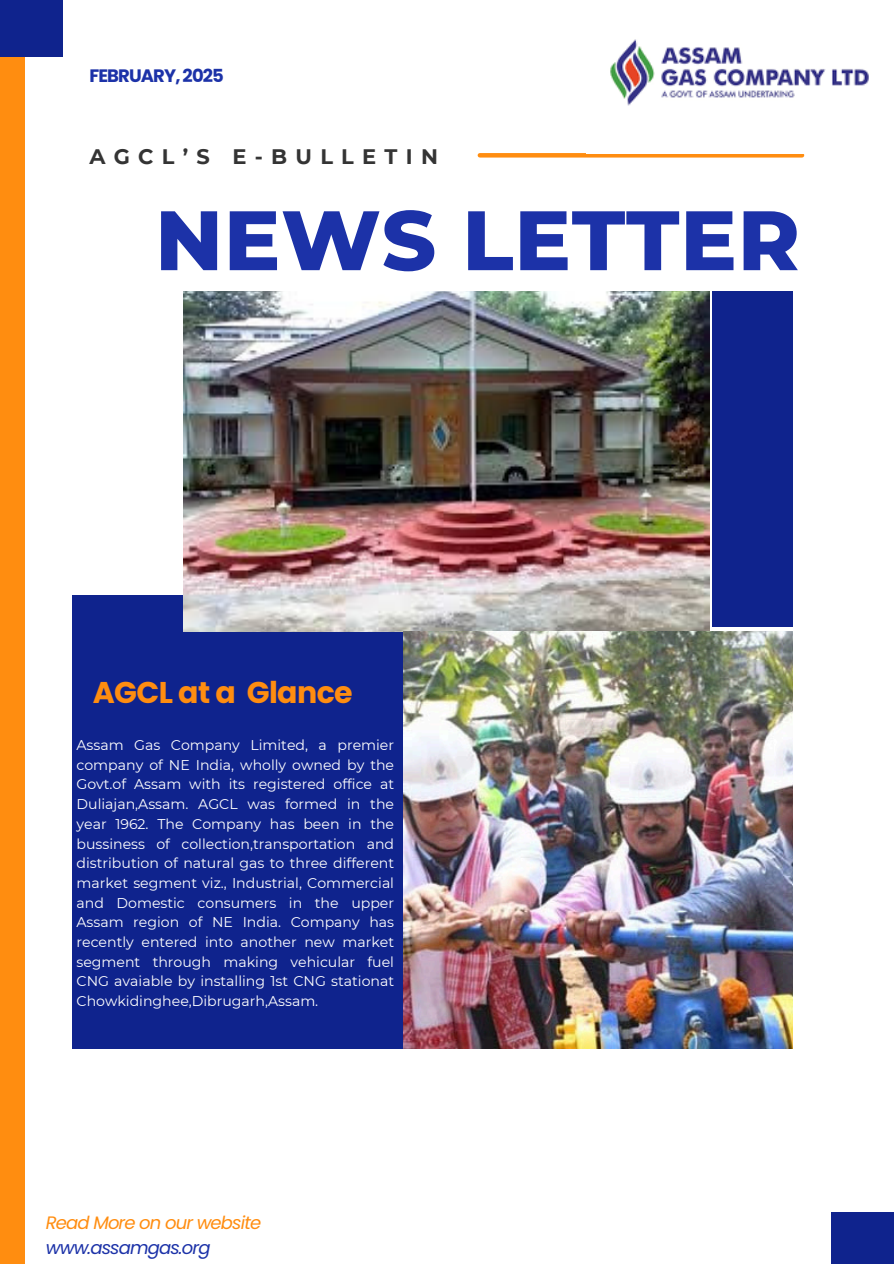
<style>
.page{position:relative;width:894px;height:1264px;background:#fff}
.page>*{position:absolute;margin:0;border:0;box-sizing:border-box;transform-origin:0 0}
.t1{font:800 84px "Montserrat";letter-spacing:.01em;color:#1c32a8}
.t2{font:700 30px "Poppins";letter-spacing:-.02em;color:#ff8d10}
.t3{font:700 21px "Montserrat";letter-spacing:.395em;color:#343434}
.t4{font:italic 18px/24.8px "Poppins";letter-spacing:-.05em;color:#ff8d10}
.t5{font:700 18px "Poppins";letter-spacing:-.05em;color:#1c32a8}
.t6{font:14.1px/19.6px "Montserrat";color:#fff;text-align:justify}
.s1{color:#1c32a8}
</style>
<div class="page">
<div style="left:0;top:0;width:24px;height:1263px;background:#ff8d10"></div>
<svg style="left:479px;top:153px;width:322px;height:4px"></svg>
<div style="left:72px;top:595px;width:331px;height:453px;background:#0f238d"></div>
<div style="left:712px;top:291px;width:80px;height:336px;background:#0f238d"></div>
<div style="left:0;top:0;width:63px;height:56px;background:#0f238d"></div>
<div style="left:831px;top:1212px;width:62px;height:51px;background:#0f238d"></div>
<img style="left:183px;top:291px;width:526px;height:340px">
<img style="left:610px;top:39px;width:259px;height:67px">
<img style="left:403px;top:631px;width:389px;height:417px">
<p class="t5" style="left:89px;top:63px;width:136px">FEBRUARY, 2025</p>
<h4 class="t3" style="left:89px;top:143px;width:350px">AGCL’S E-BULLETIN</h4>
<p class="t1" style="left:155px;top:189px;width:646px">NEWS LETTER</p>
<p class="t2" style="left:93px;top:672px;width:261px">AGCL at a Glance</p>
<h1 class="t6" style="left:76px;top:735px;width:319px">Assam Gas Company Limited, a premier company of NE India, wholly owned by the Govt.of Assam with its registered office at Duliajan,Assam. AGCL was formed in the year 1962. The Company has been in the bussiness of collection,transportation and distribution of natural gas to three different market segment viz., Industrial, Commercial and Domestic consumers in the upper Assam region of NE India. Company has recently entered into another new market segment through making vehicular fuel CNG avaiable by installing 1st CNG stationat Chowkidinghee,Dibrugarh,Assam.</h1>
<p class="t4" style="left:46px;top:1210px;width:217px">Read More on our website <span class="s1">www.assamgas.org</span></p>
</div>
